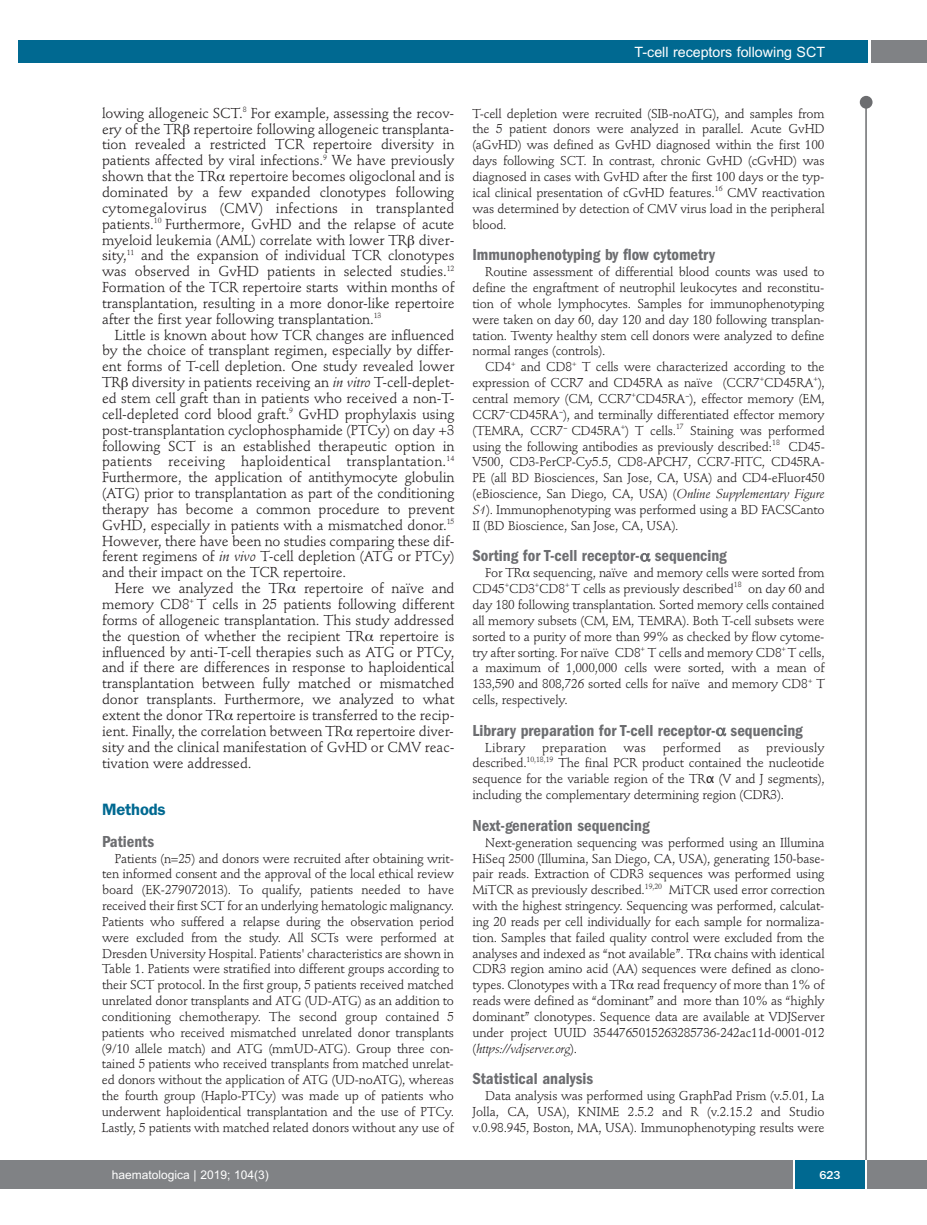
<style>
.page{position:relative;width:927px;height:1225px;background:#fff}
.page>*{position:absolute;margin:0;border:0;box-sizing:border-box;transform-origin:0 0}
.t1{font:600 condensed 16.5px "Franklin Gothic";color:#6c6d70}
.t2{font:600 16.5px "Franklin Gothic";letter-spacing:-.01em;color:#006991}
.t3{font:14.25px/15.9px "Stempel Schneidler";letter-spacing:-.005em;color:#231f20;text-align:justify}
.t4{font:14.25px "Arial";color:#fff}
.t5{font:12.75px/15.9px "Stempel Schneidler";letter-spacing:-.015em;color:#231f20;text-align:justify}
.t6{font:12.75px "Stempel Schneidler";letter-spacing:.005em;color:#231f20}
.t7{font:12px "Arial";color:#fff}
.t8{font:500 12px "Franklin Gothic";color:#fff}
.s1{font-style:italic}
.s2{font-family:"Lucida Grande"}
</style>
<div class="page">
<div style="left:860px;top:96px;width:12px;height:13px;background:#6c6d70;border-radius:50%"></div>
<hr style="left:865px;top:98px;width:2px;height:1062px;background:#6c6d70">
<div style="left:871px;top:40px;width:56px;height:22px;background:#808285"></div>
<div style="left:18px;top:40px;width:849px;height:22px;background:#006991"></div>
<div style="left:17px;top:1160px;width:910px;height:28px;background:#808285"></div>
<div style="left:795px;top:1160px;width:70px;height:28px;background:#006991"></div>
<hr style="left:793px;top:1160px;width:2px;height:28px;background:#fff">
<hr style="left:865px;top:1160px;width:2px;height:28px;background:#fff">
<div style="left:0;top:1160px;width:17px;height:28px;background:#808285"></div>
<p class="t4" style="left:635px;top:44px;width:192px">T-cell receptors following SCT</p>
<p class="t3" style="left:102px;top:106px;width:354px">lowing allogeneic SCT.<sup>8</sup> For example, assessing the recov&shy;ery of the TR repertoire following allogeneic transplanta&shy;tion revealed a restricted TCR repertoire diversity in patients affected by viral infections.<sup>9</sup> We have previously shown that the TR repertoire becomes oligoclonal and is dominated by a few expanded clonotypes following cytomegalovirus (CMV) infections in transplanted patients.<sup>10</sup> Furthermore, GvHD and the relapse of acute myeloid leukemia (AML) correlate with lower TR diver&shy;sity,<sup>11</sup> and the expansion of individual TCR clonotypes was observed in GvHD patients in selected studies.<sup>12<br></sup>Formation of the TCR repertoire starts within months of transplantation, resulting in a more donor-like repertoire after the first year following transplantation.<sup>13</sup></p>
<p class="t3" style="left:102px;top:328px;width:354px;text-indent:13px">Little is known about how TCR changes are influenced by the choice of transplant regimen, especially by differ&shy;ent forms of T-cell depletion. One study revealed lower TR diversity in patients receiving an <span class="s1">in vitro</span> T-cell-deplet&shy;ed stem cell graft than in patients who received a non-T&shy;cell-depleted cord blood graft.<sup>9</sup> GvHD prophylaxis using post-transplantation cyclophosphamide (PTCy) on day +3 following SCT is an established therapeutic option in patients receiving haploidentical transplantation.<sup>14<br></sup>Furthermore, the application of antithymocyte globulin (ATG) prior to transplantation as part of the conditioning therapy has become a common procedure to prevent GvHD, especially in patients with a mismatched donor.<sup>15<br></sup>However, there have been no studies comparing these dif&shy;ferent regimens of <span class="s1">in vivo</span> T-cell depletion (ATG or PTCy) and their impact on the TCR repertoire.</p>
<p class="t3" style="left:102px;top:581px;width:354px;text-indent:13px">Here we analyzed the TR repertoire of naïve and memory CD8<sup>+</sup> T cells in 25 patients following different forms of allogeneic transplantation. This study addressed the question of whether the recipient TR repertoire is influenced by anti-T-cell therapies such as ATG or PTCy, and if there are differences in response to haploidentical transplantation between fully matched or mismatched donor transplants. Furthermore, we analyzed to what extent the donor TR repertoire is transferred to the recip&shy;ient. Finally, the correlation between TR repertoire diver&shy;sity and the clinical manifestation of GvHD or CMV reac&shy;tivation were addressed.</p>
<p class="t2" style="left:102px;top:803px;width:65px">Methods</p>
<p class="t1" style="left:102px;top:835px;width:54px">Patients</p>
<p class="t5" style="left:102px;top:851px;width:354px;text-indent:13px">Patients (n=25) and donors were recruited after obtaining writ&shy;ten informed consent and the approval of the local ethical review board (EK-279072013). To qualify, patients needed to have received their first SCT for an underlying hematologic malignancy.<br>Patients who suffered a relapse during the observation period were excluded from the study. All SCTs were performed at Dresden University Hospital. Patients' characteristics are shown in Table 1. Patients were stratified into different groups according to their SCT protocol. In the first group, 5 patients received matched unrelated donor transplants and ATG (UD-ATG) as an addition to conditioning chemotherapy. The second group contained 5 patients who received mismatched unrelated donor transplants (9/10 allele match) and ATG (mmUD-ATG). Group three con&shy;tained 5 patients who received transplants from matched unrelat&shy;ed donors without the application of ATG (UD-noATG), whereas the fourth group (Haplo-PTCy) was made up of patients who underwent haploidentical transplantation and the use of PTCy.<br>Lastly, 5 patients with matched related donors without any use of</p>
<p class="t5" style="left:472px;top:107px;width:354px">T-cell depletion were recruited (SIB-noATG), and samples from the 5 patient donors were analyzed in parallel. Acute GvHD (aGvHD) was defined as GvHD diagnosed within the first 100 days following SCT. In contrast, chronic GvHD (cGvHD) was diagnosed in cases with GvHD after the first 100 days or the typ&shy;ical clinical presentation of cGvHD features.<sup>16</sup> CMV reactivation was determined by detection of CMV virus load in the peripheral blood.</p>
<p class="t1" style="left:472px;top:249px;width:244px">Immunophenotyping by flow cytometry</p>
<p class="t5" style="left:472px;top:265px;width:354px;text-indent:13px">Routine assessment of differential blood counts was used to define the engraftment of neutrophil leukocytes and reconstitu&shy;tion of whole lymphocytes. Samples for immunophenotyping were taken on day 60, day 120 and day 180 following transplan&shy;tation. Twenty healthy stem cell donors were analyzed to define normal ranges (controls).</p>
<p class="t5" style="left:472px;top:360px;width:354px;text-indent:13px">CD4<sup>+</sup> and CD8<sup>+</sup> T cells were characterized according to the expression of CCR7 and CD45RA as naïve (CCR7<sup>+</sup>CD45RA<sup>+</sup>), central memory (CM, CCR7<sup>+</sup>CD45RA ), effector memory (EM, CCR7 CD45RA ), and terminally differentiated effector memory (TEMRA, CCR7 CD45RA<sup>+</sup>) T cells.<sup>17</sup> Staining was performed using the following antibodies as previously described:<sup>18</sup> CD45- V500, CD3-PerCP-Cy5.5, CD8-APCH7, CCR7-FITC, CD45RA-PE (all BD Biosciences, San Jose, CA, USA) and CD4-eFluor450 (eBioscience, San Diego, CA, USA) (<span class="s1">Online Supplementary Figure S1</span>). Immunophenotyping was performed using a BD FACSCanto II (BD Bioscience, San Jose, CA, USA).</p>
<p class="t1" style="left:472px;top:550px;width:256px">Sorting for T-cell receptor- sequencing</p>
<p class="t5" style="left:472px;top:566px;width:354px;text-indent:13px">For TR sequencing, naïve and memory cells were sorted from CD45<sup>+</sup>CD3<sup>+</sup>CD8<sup>+</sup> T cells as previously described<sup>18</sup> on day 60 and day 180 following transplantation. Sorted memory cells contained all memory subsets (CM, EM, TEMRA). Both T-cell subsets were sorted to a purity of more than 99% as checked by flow cytome&shy;try after sorting. For naïve CD8<sup>+</sup> T cells and memory CD8<sup>+</sup> T cells, a maximum of 1,000,000 cells were sorted, with a mean of 133,590 and 808,726 sorted cells for naïve and memory CD8<sup>+</sup> T cells, respectively.</p>
<p class="t1" style="left:472px;top:724px;width:332px">Library preparation for T-cell receptor- sequencing</p>
<p class="t6" style="left:485px;top:742px;width:42px">Library</p>
<p class="t6" style="left:542px;top:742px;width:66px">preparation</p>
<p class="t5" style="left:623px;top:740px;width:24px">was</p>
<p class="t6" style="left:663px;top:742px;width:60px">performed</p>
<p class="t5" style="left:738px;top:740px;width:13px">as</p>
<p class="t5" style="left:472px;top:740px;width:354px;text-indent:294px">previously described.<sup>10,18,19</sup> The final PCR product contained the nucleotide sequence for the variable region of the TR<span class="s2">α</span> (V and J segments), including the complementary determining region (CDR3).</p>
<p class="t1" style="left:472px;top:820px;width:179px">Next-generation sequencing</p>
<p class="t5" style="left:472px;top:835px;width:354px;text-indent:13px">Next-generation sequencing was performed using an Illumina HiSeq 2500 (Illumina, San Diego, CA, USA), generating 150-base&shy;pair reads. Extraction of CDR3 sequences was performed using MiTCR as previously described.<sup>19,20</sup> MiTCR used error correction with the highest stringency. Sequencing was performed, calculat&shy;ing 20 reads per cell individually for each sample for normaliza&shy;tion. Samples that failed quality control were excluded from the analyses and indexed as “not available”. TR chains with identical CDR3 region amino acid (AA) sequences were defined as clono&shy;types. Clonotypes with a TR read frequency of more than 1% of reads were defined as “dominant” and more than 10% as “highly dominant” clonotypes. Sequence data are available at VDJServer under project UUID 3544765015263285736-242ac11d-0001-012 (<span class="s1">https://vdjserver.org</span>).</p>
<p class="t1" style="left:472px;top:1073px;width:122px">Statistical analysis</p>
<p class="t5" style="left:472px;top:1089px;width:354px;text-indent:13px">Data analysis was performed using GraphPad Prism (v.5.01, La Jolla, CA, USA), KNIME 2.5.2 and R (v.2.15.2 and Studio v.0.98.945, Boston, MA, USA). Immunophenotyping results were</p>
<p class="t7" style="left:112px;top:1167px;width:158px">haematologica | 2019; 104(3)</p>
<p class="t8" style="left:819px;top:1167px;width:23px">623</p>
</div>
